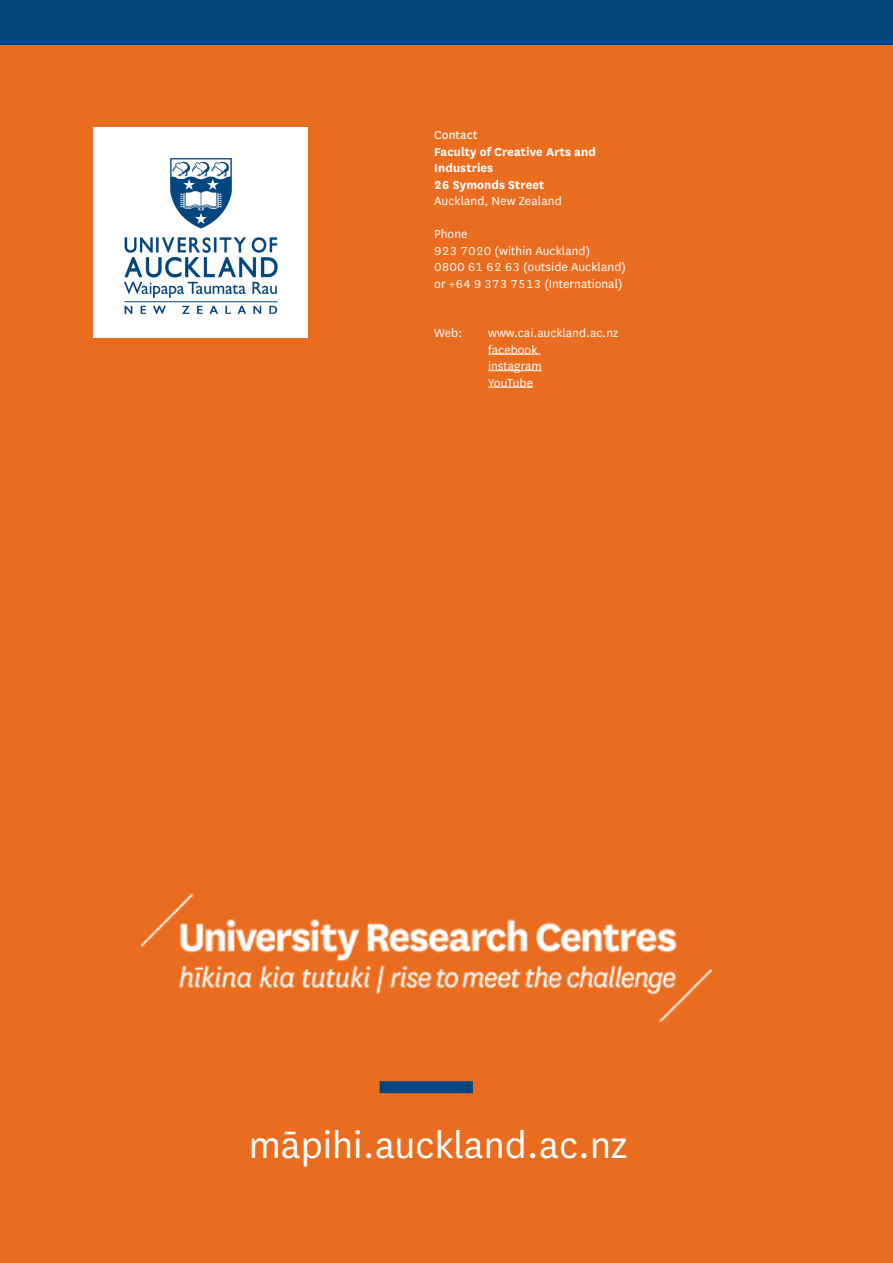
<style>
.page{position:relative;width:893px;height:1263px;background:#fff}
.page>*{position:absolute;margin:0;border:0;box-sizing:border-box;transform-origin:0 0}
.Footnotes{font:42px "National";color:#fff}
.Bodycopy{font:13.5px/16.5px "National";color:#fff}
.Back_cover_Subheading{font:700 13.5px/16.5px "National";letter-spacing:.005em;color:#fff}
.Back_cover_Subheading-2{font:13.5px "National";letter-spacing:.005em;color:#fff}
.Back_cover_Subheading-3{font:13.5px "National";letter-spacing:.005em;color:#fff}
</style>
<div class="page">
<div style="left:0;top:44px;width:893px;height:1219px;background:#ea6d1f"></div>
<img style="left:94px;top:128px;width:214px;height:210px">
<div style="left:0;top:0;width:893px;height:44px;background:#00467e"></div>
<hr style="left:488px;top:354px;width:52px;height:1px;background:#fff">
<hr style="left:488px;top:370px;width:54px;height:1px;background:#fff">
<hr style="left:488px;top:387px;width:45px;height:1px;background:#fff">
<div style="left:380px;top:1081px;width:93px;height:12px;background:#00467e"></div>
<img style="left:141px;top:894px;width:570px;height:128px">
<p class="Back_cover_Subheading-3" style="left:434px;top:126px;width:45px">Contact</p>
<p class="Back_cover_Subheading" style="left:434px;top:142px;width:163px">Faculty of Creative Arts and<br>Industries</p>
<p class="Back_cover_Subheading" style="left:434px;top:175px;width:112px">26 Symonds Street</p>
<p class="Back_cover_Subheading-2" style="left:434px;top:192px;width:129px">Auckland, New Zealand</p>
<p class="Back_cover_Subheading-2" style="left:434px;top:225px;width:35px">Phone</p>
<p class="Bodycopy" style="left:434px;top:242px;width:158px">923 7020 (within Auckland)</p>
<p class="Bodycopy" style="left:434px;top:258px;width:193px">0800 61 62 63 (outside Auckland) or +64 9 373 7513 (International)</p>
<p class="Bodycopy" style="left:434px;top:324px;width:30px">Web:</p>
<p class="Bodycopy" style="left:488px;top:324px;width:132px">www.cai.auckland.ac.nz facebook</p>
<p class="Bodycopy" style="left:488px;top:357px;width:55px">instagram</p>
<p class="Bodycopy" style="left:488px;top:374px;width:46px">YouTube</p>
<p class="Footnotes" style="left:249px;top:1118px;width:380px">māpihi.auckland.ac.nz</p>
</div>
